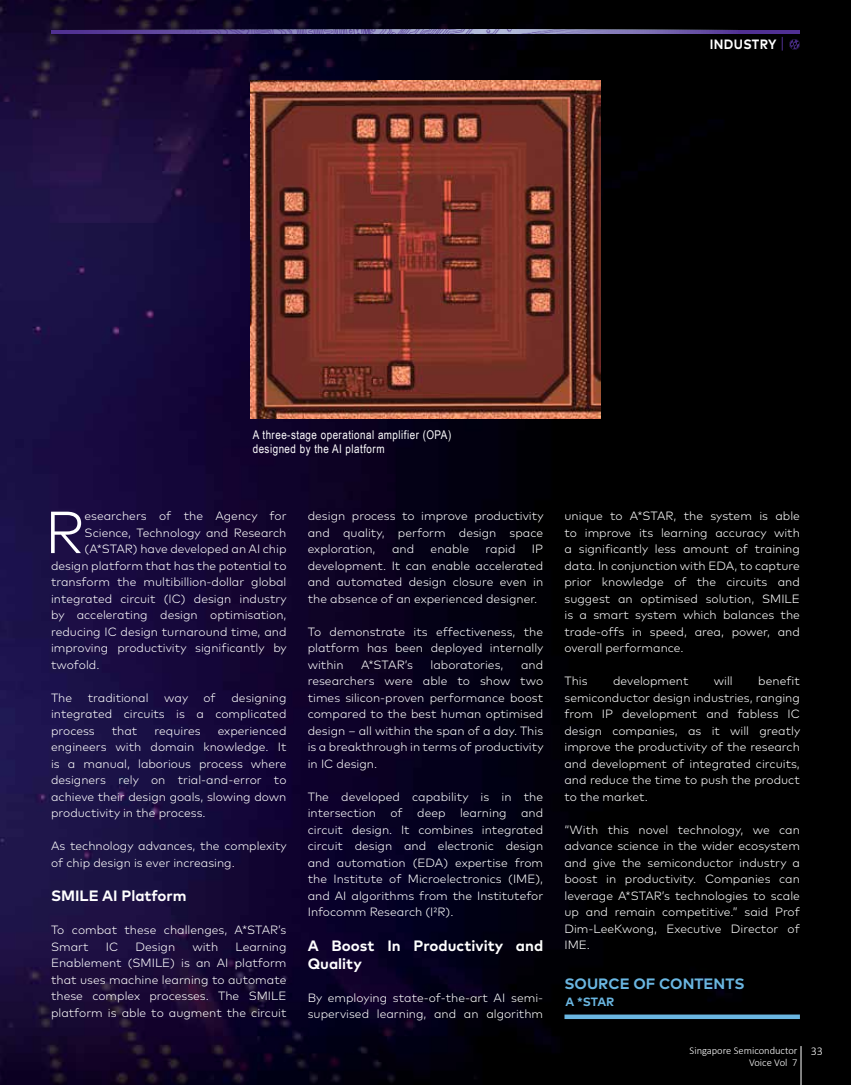
<style>
.page{position:relative;width:851px;height:1085px;background:#fff}
.page>*{position:absolute;margin:0;border:0;box-sizing:border-box;transform-origin:0 0}
.t1{font:300 59.1px "Mark Pro";color:#fff}
.t2{font:700 15px/18px "Mark Pro";color:#fff}
.t3{font:700 15px "Mark Pro";color:#6ab6e1}
.t4{font:700 13.5px "Mark Pro";letter-spacing:.025em;color:#fff;scale:.91 1}
.t5{font:300 12px/16.5px "Mark Pro";color:#fff;text-align:justify}
.t6{font:12px/14.4px "Arial Narrow";letter-spacing:.04em;color:#fff}
.t7{font:700 12px "Mark Pro";color:#6ab6e1}
.t8{font:300 10.5px/12px "Calibri";color:#fff}
.s1{font-size:12px}
</style>
<div class="page">
<img style="left:0;top:0;width:850px;height:1084px">
<img style="left:250px;top:81px;width:351px;height:337px">
<svg style="left:564px;top:1014px;width:235px;height:4px"></svg>
<svg style="left:788px;top:38px;width:12px;height:12px"></svg>
<svg style="left:781px;top:37px;width:1px;height:14px"></svg>
<hr style="left:51px;top:30px;width:748px;height:3px;background:#503092">
<img style="left:116px;top:30px;width:612px;height:3px">
<hr style="left:800px;top:1045px;width:1px;height:39px;background:#fff">
<p class="t4" style="left:709px;top:34px;width:75px">INDUSTRY</p>
<p class="t6" style="left:253px;top:427px;width:200px">A three-stage operational amplifier (OPA) designed by the AI platform</p>
<h1 class="t1" style="left:45px;top:488px;width:41px">R</h1>
<p class="t5" style="left:84px;top:506px;width:203px">esearchers of the Agency for</p>
<p class="t5" style="left:84px;top:523px;width:203px">Science, Technology and Research</p>
<p class="t5" style="left:84px;top:539px;width:203px">(A*STAR) have developed an AI chip</p>
<p class="t5" style="left:51px;top:556px;width:237px">design platform that has the potential to</p>
<p class="t5" style="left:51px;top:572px;width:237px">transform the multibillion-dollar global</p>
<p class="t5" style="left:51px;top:589px;width:237px">integrated circuit (IC) design industry</p>
<p class="t5" style="left:51px;top:605px;width:237px">by accelerating design optimisation,</p>
<p class="t5" style="left:51px;top:622px;width:237px">reducing IC design turnaround time, and</p>
<p class="t5" style="left:51px;top:638px;width:237px">improving productivity significantly by</p>
<p class="t5" style="left:51px;top:655px;width:50px">twofold.</p>
<p class="t5" style="left:51px;top:688px;width:23px">The</p>
<p class="t5" style="left:88px;top:688px;width:62px">traditional</p>
<p class="t5" style="left:164px;top:688px;width:25px">way</p>
<p class="t5" style="left:203px;top:688px;width:14px">of</p>
<p class="t5" style="left:51px;top:688px;width:237px;text-indent:180px">designing integrated circuits is a complicated process</p>
<p class="t5" style="left:51px;top:721px;width:237px;text-indent:167px">experienced engineers with domain knowledge. It is a manual, laborious process where designers rely on trial-and-error to achieve their design goals, slowing down productivity in the process.</p>
<p class="t5" style="left:51px;top:836px;width:237px">As technology advances, the complexity of chip design is ever increasing.</p>
<p class="t2" style="left:51px;top:885px;width:137px">SMILE AI Platform</p>
<p class="t5" style="left:51px;top:920px;width:237px">To combat these challenges, A*STAR’s<br>Smart</p>
<p class="t5" style="left:112px;top:721px;width:27px">that</p>
<p class="t5" style="left:154px;top:721px;width:48px">requires</p>
<p class="t5" style="left:106px;top:937px;width:14px">IC</p>
<p class="t5" style="left:135px;top:937px;width:41px">Design</p>
<p class="t5" style="left:192px;top:937px;width:27px">with</p>
<p class="t5" style="left:51px;top:937px;width:237px;text-indent:184px">Learning Enablement (SMILE) is an AI platform that uses machine learning to automate these complex processes. The SMILE platform is able to augment the circuit</p>
<p class="t5" style="left:308px;top:506px;width:237px">design process to improve productivity and quality, perform design space exploration,</p>
<p class="t5" style="left:392px;top:539px;width:24px">and</p>
<p class="t5" style="left:430px;top:539px;width:40px">enable</p>
<p class="t5" style="left:485px;top:539px;width:31px">rapid</p>
<p class="t5" style="left:308px;top:539px;width:237px;text-indent:224px">IP development. It can enable accelerated and automated design closure even in the absence of an experienced designer.</p>
<p class="t5" style="left:308px;top:622px;width:237px">To demonstrate its effectiveness, the platform has been deployed internally within</p>
<p class="t5" style="left:308px;top:655px;width:237px;text-indent:213px">and researchers were able to show two times silicon-proven performance boost compared to the best human optimised design – all within the span of a day. This is a breakthrough in terms of productivity in IC design.</p>
<p class="t5" style="left:308px;top:787px;width:237px">The developed capability is in the intersection of deep learning and circuit design. It combines integrated circuit design and electronic design and automation (EDA) expertise from the Institute of Microelectronics (IME), and AI algorithms from the Institutefor Infocomm Research (I²R).</p>
<p class="t2" style="left:308px;top:935px;width:237px">A Boost In Productivity and<br>Quality</p>
<p class="t5" style="left:308px;top:988px;width:237px">By employing state-of-the-art AI semi&shy;supervised learning, and an algorithm</p>
<p class="t5" style="left:361px;top:655px;width:53px">A*STAR’s</p>
<p class="t5" style="left:430px;top:655px;width:74px">laboratories,</p>
<p class="t5" style="left:564px;top:506px;width:237px">unique to A*STAR, the system is able to improve its learning accuracy with a significantly less amount of training data. In conjunction with EDA, to capture prior knowledge of the circuits and suggest an optimised solution, SMILE is a smart system which balances the trade-offs in speed, area, power, and overall performance.</p>
<p class="t5" style="left:564px;top:671px;width:25px">This</p>
<p class="t5" style="left:613px;top:671px;width:77px">development</p>
<p class="t5" style="left:713px;top:671px;width:20px">will</p>
<p class="t5" style="left:564px;top:671px;width:237px;text-indent:194px">benefit semiconductor design industries, ranging from IP development and fabless IC design companies, as it will greatly improve the productivity of the research and development of integrated circuits, and reduce the time to push the product to the market.</p>
<p class="t5" style="left:564px;top:820px;width:237px">“With this novel technology, we can advance science in the wider ecosystem and give the semiconductor industry a boost in productivity. Companies can leverage A*STAR’s technologies to scale up and remain competitive.” said Prof Dim-LeeKwong, Executive Director of IME.</p>
<p class="t3" style="left:564px;top:972px;width:181px">SOURCE OF CONTENTS</p>
<p class="t7" style="left:565px;top:992px;width:50px">A *STAR</p>
<p class="t8" style="left:748px;top:1044px;width:75px;text-indent:-59px">Singapore Semiconductor <span class="s1">33<br></span>Voice Vol 7</p>
</div>
